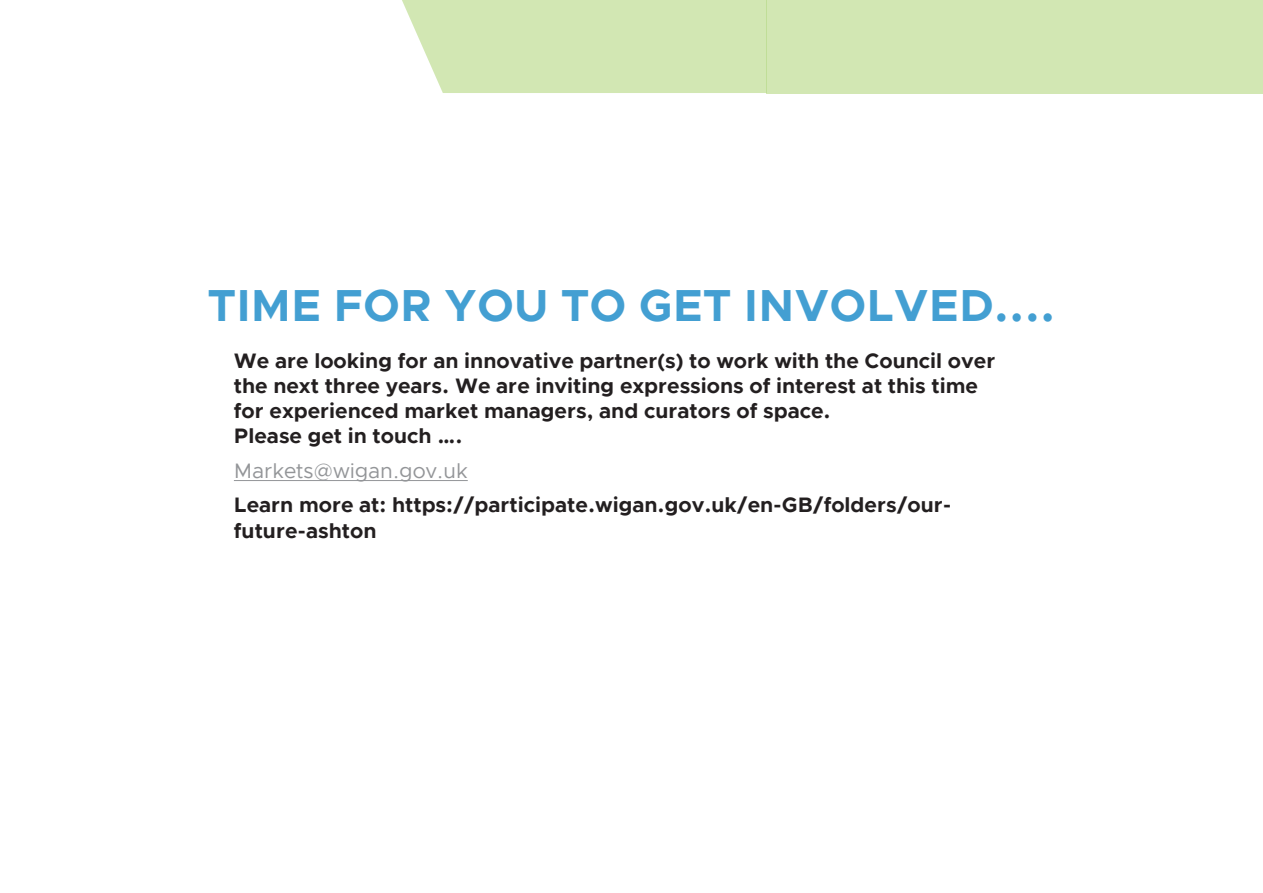
<style>
.page{position:relative;width:1263px;height:893px;background:#fff}
.page>*{position:absolute;margin:0;border:0;box-sizing:border-box;transform-origin:0 0}
.t1{font:700 45px "Clarity City";color:#439fd2}
.t2{font:700 21px/25.2px "Clarity City";color:#231f20}
.t3{font:21px "Clarity City";color:#939598}
</style>
<div class="page">
<div style="left:402px;top:0;width:364px;height:93px;background:#d2e7b3"></div>
<div style="left:766px;top:0;width:497px;height:93px;background:#d2e7b3"></div>
<hr style="left:234px;top:480px;width:234px;height:1px;background:#939598">
<h1 class="t1" style="left:208px;top:285px;width:849px">TIME FOR YOU TO GET INVOLVED....</h1>
<p class="t2" style="left:234px;top:349px;width:763px">We are looking for an innovative partner(s) to work with the Council over the next three years. We are inviting expressions of interest at this time for experienced market managers, and curators of space.<br>Please get in touch ….</p>
<p class="t3" style="left:234px;top:461px;width:235px">Markets@wigan.gov.uk</p>
<p class="t2" style="left:234px;top:494px;width:719px">Learn more at: https://participate.wigan.gov.uk/en-GB/folders/our&shy;future-ashton</p>
</div>
